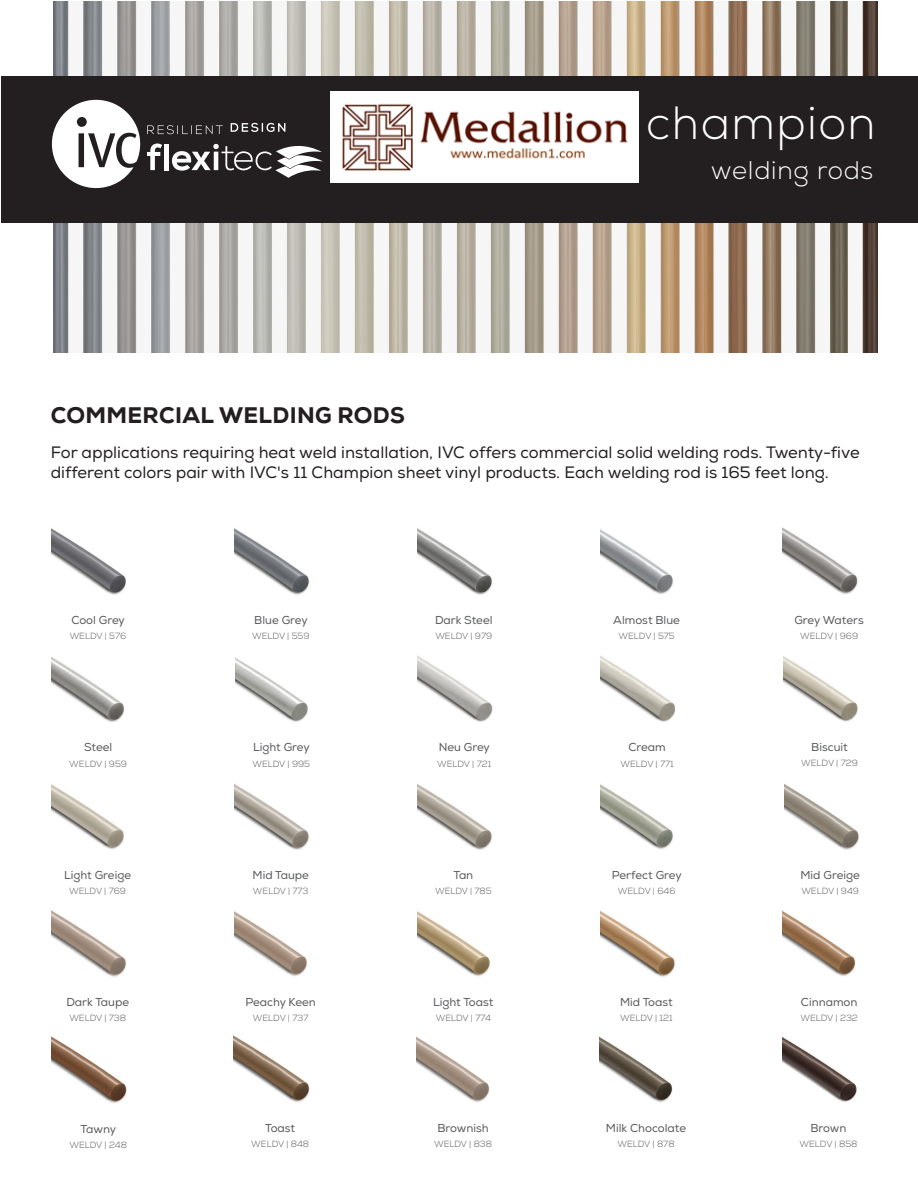
<style>
.page{position:relative;width:918px;height:1188px;background:#fff}
.page>*{position:absolute;margin:0;border:0;box-sizing:border-box;transform-origin:0 0}
.t1{font:300 46.5px "Nexa";letter-spacing:.03em;color:#fff}
.t2{font:300 25.5px "Nexa";letter-spacing:.03em;color:#fff}
.t3{font:800 22.5px "Nexa";letter-spacing:.015em;color:#231f20}
.t4{font:16.5px/19.8px "Nexa";color:#231f20}
.Swatch_SKU{font:11.55px "Nexa";color:#57585a}
.Swatch_SKU-2{font:300 9px "Nexa";color:#57585a}
</style>
<div class="page">
<img style="left:53px;top:1px;width:825px;height:351px">
<img style="left:52px;top:529px;width:74px;height:66px">
<img style="left:52px;top:911px;width:74px;height:66px">
<img style="left:51px;top:784px;width:73px;height:65px">
<img style="left:52px;top:657px;width:73px;height:65px">
<img style="left:52px;top:1037px;width:75px;height:66px">
<img style="left:417px;top:784px;width:75px;height:66px">
<img style="left:418px;top:529px;width:74px;height:66px">
<img style="left:417px;top:1037px;width:72px;height:65px">
<img style="left:417px;top:911px;width:73px;height:65px">
<img style="left:418px;top:656px;width:75px;height:66px">
<img style="left:600px;top:910px;width:75px;height:67px">
<img style="left:600px;top:784px;width:73px;height:65px">
<img style="left:600px;top:529px;width:73px;height:65px">
<img style="left:600px;top:1037px;width:73px;height:65px">
<img style="left:601px;top:656px;width:75px;height:66px">
<img style="left:235px;top:529px;width:74px;height:66px">
<img style="left:234px;top:783px;width:75px;height:67px">
<img style="left:234px;top:911px;width:73px;height:65px">
<img style="left:235px;top:657px;width:73px;height:65px">
<img style="left:234px;top:1036px;width:76px;height:66px">
<img style="left:784px;top:784px;width:75px;height:66px">
<img style="left:783px;top:656px;width:75px;height:66px">
<img style="left:782px;top:1037px;width:75px;height:65px">
<img style="left:783px;top:911px;width:72px;height:65px">
<img style="left:783px;top:528px;width:75px;height:66px">
<div style="left:1px;top:76px;width:917px;height:146px;background:#231f20"></div>
<svg style="left:231px;top:123px;width:54px;height:9px"></svg>
<svg style="left:147px;top:125px;width:76px;height:9px"></svg>
<svg style="left:52px;top:100px;width:88px;height:88px"></svg>
<svg style="left:147px;top:144px;width:15px;height:26px"></svg>
<div style="left:164px;top:144px;width:5px;height:26px;background:#fff"></div>
<svg style="left:172px;top:144px;width:150px;height:34px"></svg>
<img style="left:331px;top:91px;width:307px;height:92px">
<p class="t1" style="left:646px;top:96px;width:231px">champion</p>
<p class="t2" style="left:711px;top:155px;width:164px">welding rods</p>
<p class="t3" style="left:51px;top:401px;width:356px">COMMERCIAL WELDING RODS</p>
<p class="t4" style="left:51px;top:443px;width:810px">For applications requiring heat weld installation, IVC offers commercial solid welding rods. Twenty-five different colors pair with IVC's 11 Champion sheet vinyl products. Each welding rod is 165 feet long.</p>
<p class="Swatch_SKU" style="left:71px;top:613px;width:55px">Cool Grey</p>
<p class="Swatch_SKU-2" style="left:70px;top:631px;width:58px">WELDV | 576</p>
<p class="Swatch_SKU" style="left:254px;top:613px;width:55px">Blue Grey</p>
<p class="Swatch_SKU-2" style="left:252px;top:631px;width:59px">WELDV | 559</p>
<p class="Swatch_SKU" style="left:435px;top:613px;width:59px">Dark Steel</p>
<p class="Swatch_SKU-2" style="left:435px;top:631px;width:58px">WELDV | 979</p>
<p class="Swatch_SKU" style="left:613px;top:613px;width:68px">Almost Blue</p>
<p class="Swatch_SKU-2" style="left:618px;top:631px;width:58px">WELDV | 575</p>
<p class="Swatch_SKU" style="left:794px;top:613px;width:71px">Grey Waters</p>
<p class="Swatch_SKU-2" style="left:800px;top:631px;width:59px">WELDV | 969</p>
<p class="Swatch_SKU" style="left:84px;top:740px;width:30px">Steel</p>
<p class="Swatch_SKU-2" style="left:69px;top:758px;width:59px">WELDV | 959</p>
<p class="Swatch_SKU" style="left:253px;top:740px;width:58px">Light Grey</p>
<p class="Swatch_SKU-2" style="left:252px;top:758px;width:59px">WELDV | 995</p>
<p class="Swatch_SKU" style="left:439px;top:740px;width:53px">Neu Grey</p>
<p class="Swatch_SKU-2" style="left:437px;top:758px;width:56px">WELDV | 721</p>
<p class="Swatch_SKU" style="left:628px;top:740px;width:39px">Cream</p>
<p class="Swatch_SKU-2" style="left:620px;top:758px;width:55px">WELDV | 771</p>
<p class="Swatch_SKU" style="left:811px;top:740px;width:38px">Biscuit</p>
<p class="Swatch_SKU-2" style="left:801px;top:758px;width:58px">WELDV | 729</p>
<p class="Swatch_SKU" style="left:64px;top:868px;width:69px">Light Greige</p>
<p class="Swatch_SKU-2" style="left:69px;top:886px;width:58px">WELDV | 769</p>
<p class="Swatch_SKU" style="left:253px;top:868px;width:58px">Mid Taupe</p>
<p class="Swatch_SKU-2" style="left:253px;top:886px;width:57px">WELDV | 773</p>
<p class="Swatch_SKU" style="left:454px;top:868px;width:21px">Tan</p>
<p class="Swatch_SKU-2" style="left:435px;top:886px;width:58px">WELDV | 785</p>
<p class="Swatch_SKU" style="left:612px;top:868px;width:71px">Perfect Grey</p>
<p class="Swatch_SKU-2" style="left:618px;top:886px;width:59px">WELDV | 646</p>
<p class="Swatch_SKU" style="left:800px;top:868px;width:61px">Mid Greige</p>
<p class="Swatch_SKU-2" style="left:801px;top:886px;width:59px">WELDV | 949</p>
<p class="Swatch_SKU" style="left:66px;top:995px;width:64px">Dark Taupe</p>
<p class="Swatch_SKU-2" style="left:69px;top:1013px;width:58px">WELDV | 738</p>
<p class="Swatch_SKU" style="left:245px;top:995px;width:72px">Peachy Keen</p>
<p class="Swatch_SKU-2" style="left:253px;top:1013px;width:57px">WELDV | 737</p>
<p class="Swatch_SKU" style="left:433px;top:995px;width:62px">Light Toast</p>
<p class="Swatch_SKU-2" style="left:436px;top:1013px;width:57px">WELDV | 774</p>
<p class="Swatch_SKU" style="left:620px;top:995px;width:54px">Mid Toast</p>
<p class="Swatch_SKU-2" style="left:620px;top:1013px;width:54px">WELDV | 121</p>
<p class="Swatch_SKU" style="left:801px;top:995px;width:58px">Cinnamon</p>
<p class="Swatch_SKU-2" style="left:800px;top:1013px;width:59px">WELDV | 232</p>
<p class="Swatch_SKU" style="left:81px;top:1122px;width:37px">Tawny</p>
<p class="Swatch_SKU-2" style="left:69px;top:1140px;width:59px">WELDV | 248</p>
<p class="Swatch_SKU" style="left:265px;top:1121px;width:31px">Toast</p>
<p class="Swatch_SKU-2" style="left:251px;top:1139px;width:59px">WELDV | 848</p>
<p class="Swatch_SKU" style="left:437px;top:1121px;width:53px">Brownish</p>
<p class="Swatch_SKU-2" style="left:434px;top:1139px;width:60px">WELDV | 838</p>
<p class="Swatch_SKU" style="left:606px;top:1121px;width:82px">Milk Chocolate</p>
<p class="Swatch_SKU-2" style="left:617px;top:1139px;width:59px">WELDV | 878</p>
<p class="Swatch_SKU" style="left:810px;top:1121px;width:38px">Brown</p>
<p class="Swatch_SKU-2" style="left:799px;top:1139px;width:60px">WELDV | 858</p>
</div>
